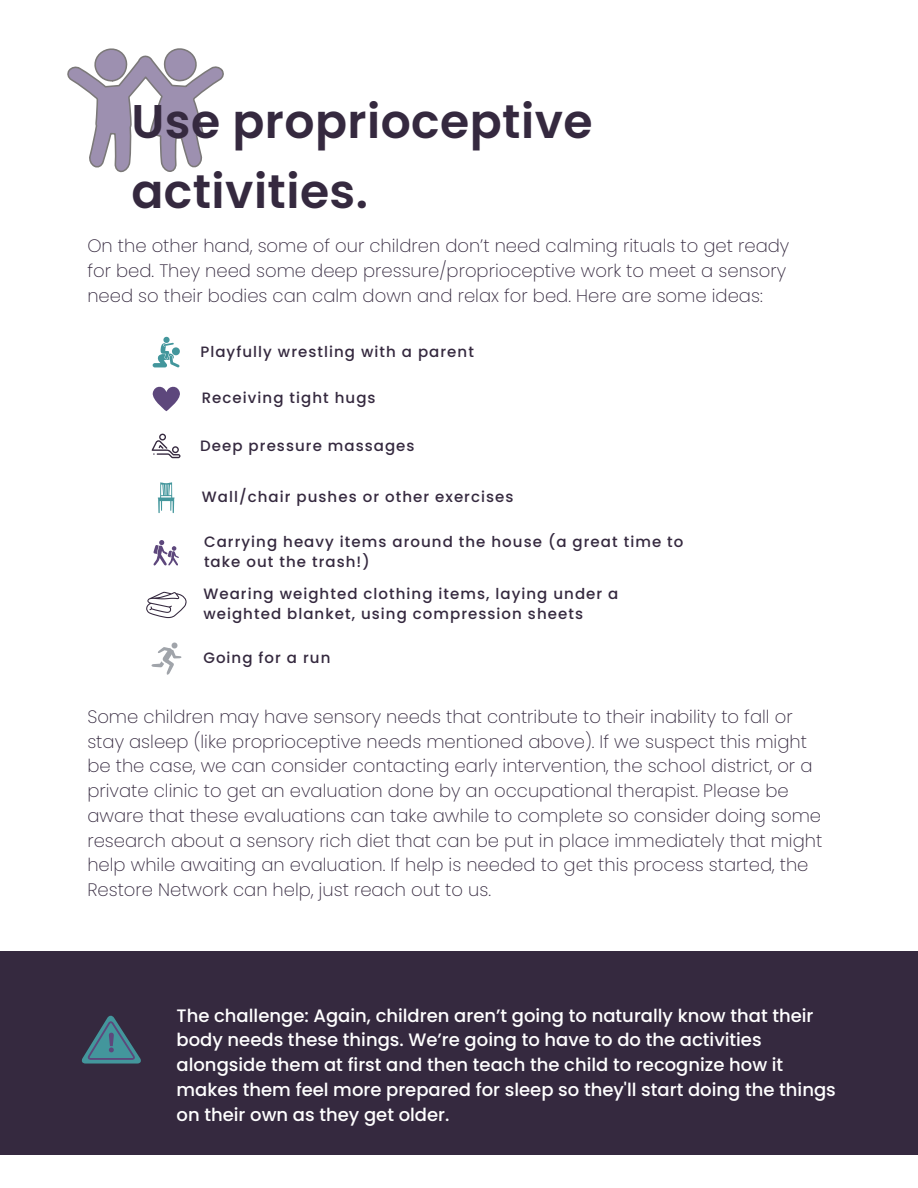
<style>
.page{position:relative;width:918px;height:1188px;background:#fff}
.page>*{position:absolute;margin:0;border:0;box-sizing:border-box;transform-origin:0 0}
.t1{font:600 47.25px "Poppins";letter-spacing:.01em;color:#35293f}
.t2{font:200 18px/24.8px "Poppins";color:#35293f}
.t3{font:500 18px/24.8px "Poppins";color:#fff}
.t4{font:500 15px/20.2px "Poppins";letter-spacing:.07em;color:#35293f}
</style>
<div class="page">
<div style="left:0;top:951px;width:918px;height:204px;background:#35293f"></div>
<svg style="left:81px;top:1015px;width:60px;height:49px"></svg>
<svg style="left:67px;top:48px;width:157px;height:124px"></svg>
<svg style="left:154px;top:540px;width:25px;height:26px"></svg>
<svg style="left:153px;top:337px;width:27px;height:30px"></svg>
<svg style="left:153px;top:387px;width:27px;height:24px"></svg>
<svg style="left:152px;top:434px;width:28px;height:24px"></svg>
<svg style="left:158px;top:482px;width:17px;height:31px"></svg>
<svg style="left:146px;top:592px;width:41px;height:26px"></svg>
<svg style="left:152px;top:643px;width:29px;height:32px"></svg>
<p class="t1" style="left:131px;top:88px;width:463px">Use proprioceptive</p>
<p class="t1" style="left:131px;top:158px;width:238px">activities.</p>
<p class="t2" style="left:87px;top:234px;width:704px">On the other hand, some of our children don’t need calming rituals to get ready</p>
<p class="t2" style="left:87px;top:258px;width:700px">for bed. They need some deep pressure/proprioceptive work to meet a sensory need so their bodies can calm down and relax for bed. Here are some ideas:</p>
<p class="t4" style="left:200px;top:341px;width:275px">Playfully wrestling with a parent</p>
<p class="t4" style="left:202px;top:388px;width:175px">Receiving tight hugs</p>
<p class="t4" style="left:200px;top:435px;width:216px">Deep pressure massages</p>
<p class="t4" style="left:202px;top:487px;width:313px">Wall/chair pushes or other exercises</p>
<p class="t4" style="left:204px;top:532px;width:481px">Carrying heavy items around the house (a great time to take out the trash!)</p>
<p class="t4" style="left:203px;top:584px;width:417px">Wearing weighted clothing items, laying under a weighted blanket, using compression sheets</p>
<p class="t4" style="left:203px;top:648px;width:129px">Going for a run</p>
<p class="t2" style="left:87px;top:704px;width:736px">Some children may have sensory needs that contribute to their inability to fall or stay asleep (like proprioceptive needs mentioned above). If we suspect this might be the case, we can consider contacting early intervention, the school district, or a private clinic to get an evaluation done by an occupational therapist. Please be aware that these evaluations can take awhile to complete so consider doing some research about a sensory rich diet that can be put in place immediately that might help while awaiting an evaluation. If help is needed to get this process started, the Restore Network can help, just reach out to us.</p>
<p class="t3" style="left:177px;top:1003px;width:661px">The challenge: Again, children aren’t going to naturally know that their body needs these things. We’re going to have to do the activities alongside them at first and then teach the child to recognize how it makes them feel more prepared for sleep so they'll start doing the things on their own as they get older.</p>
</div>
